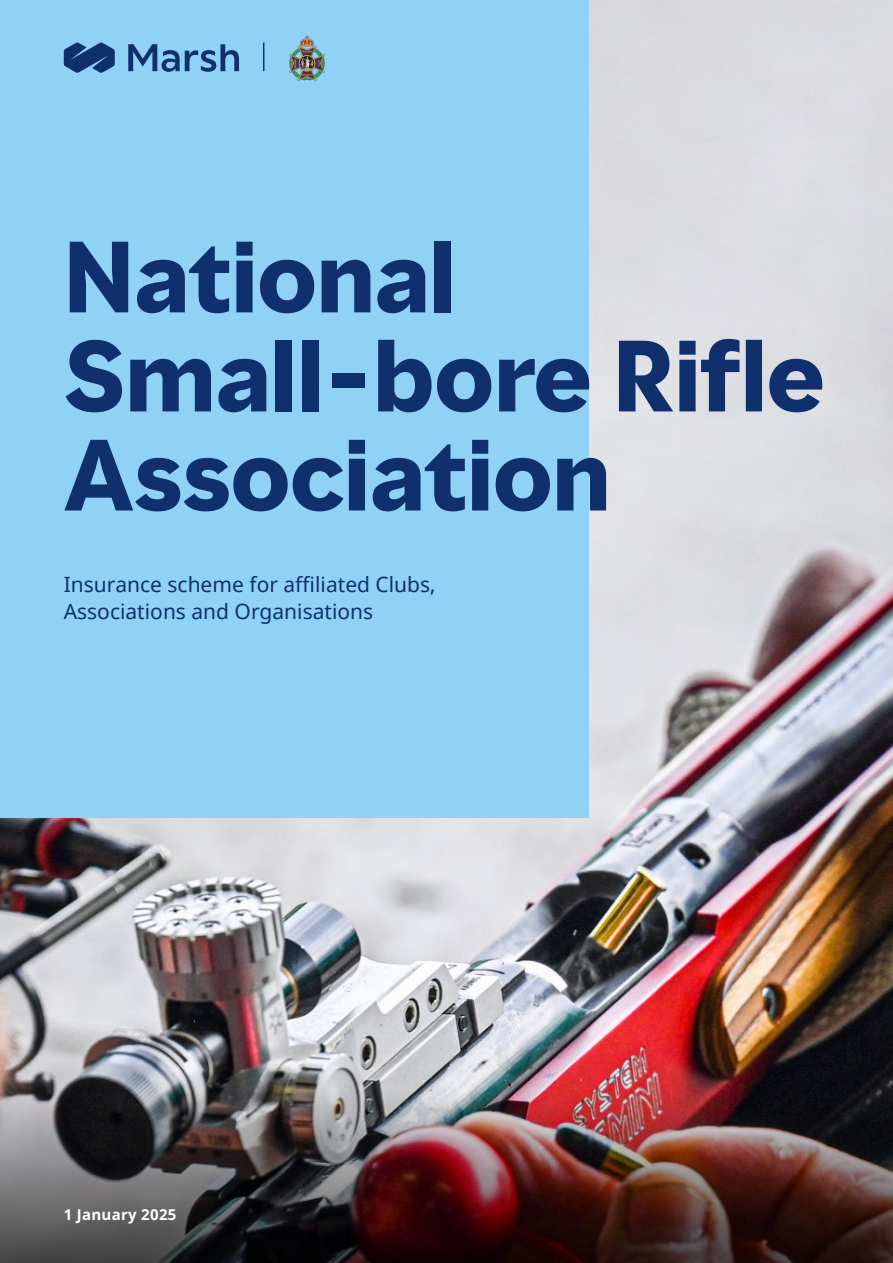
<style>
.page{position:relative;width:893px;height:1263px;background:#fff}
.page>*{position:absolute;margin:0;border:0;box-sizing:border-box;transform-origin:0 0}
.t1{font:700 93px/99px "MMC Display";color:#0f306d}
.t2{font:21px/27px "Noto Sans";color:#0f306d}
.t3{font:700 15px "Noto Sans";letter-spacing:.02em;color:#fff}
</style>
<div class="page">
<img style="left:588px;top:0;width:305px;height:675px">
<div style="left:0;top:0;width:588px;height:818px;background:#90d2f5"></div>
<svg style="left:128px;top:44px;width:111px;height:28px"></svg>
<svg style="left:64px;top:42px;width:51px;height:31px"></svg>
<svg style="left:263px;top:43px;width:1px;height:28px"></svg>
<img style="left:0;top:675px;width:893px;height:588px">
<img style="left:289px;top:35px;width:36px;height:46px">
<h1 class="t1" style="left:64px;top:229px;width:762px">National<br>Small-bore Rifle<br>Association</h1>
<p class="t2" style="left:64px;top:571px;width:373px">Insurance scheme for affiliated Clubs,<br>Associations and Organisations</p>
<p class="t3" style="left:64px;top:1204px;width:114px">1 January 2025</p>
</div>
